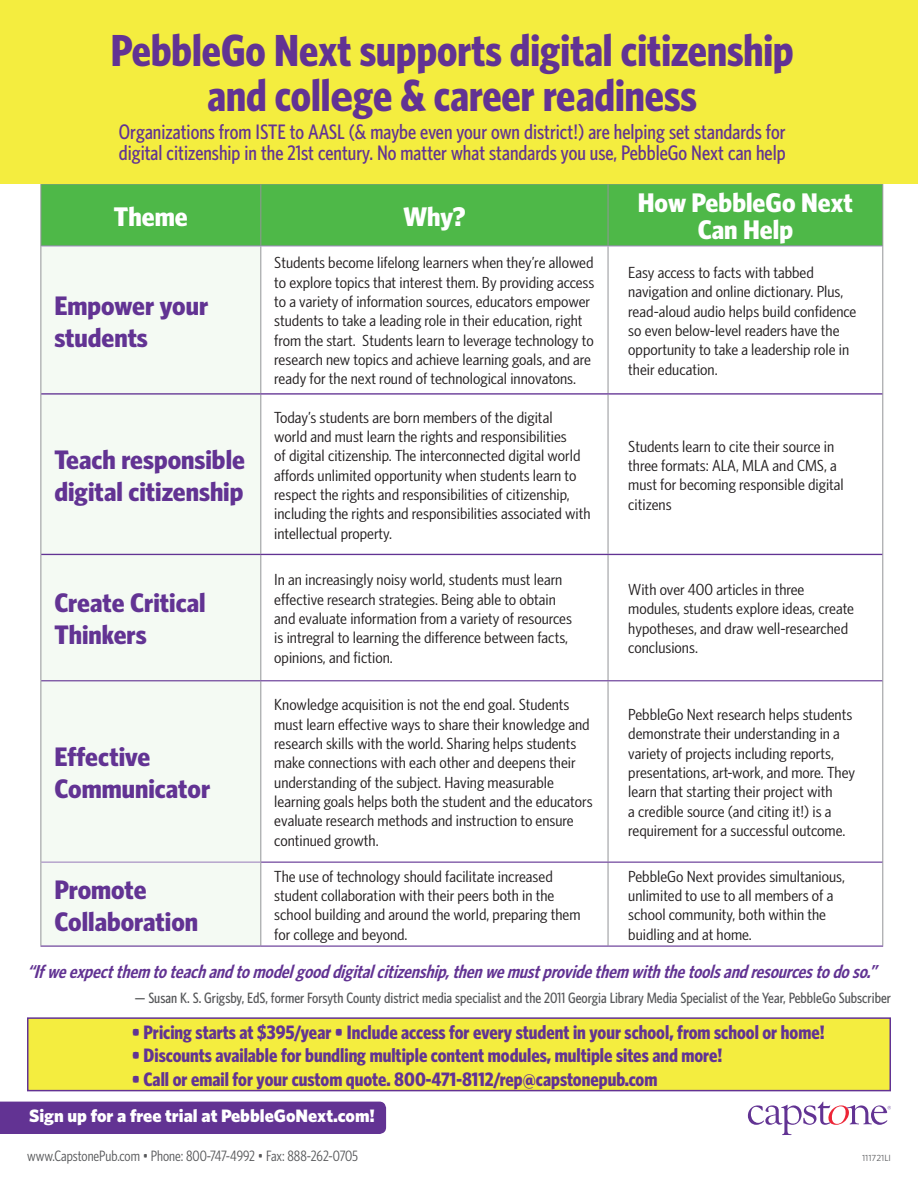
<style>
.page{position:relative;width:918px;height:1188px;background:#fff}
.page>*{position:absolute;margin:0;border:0;box-sizing:border-box;transform-origin:0 0}
.t1{font:700 45px/45px "Whitney Condensed";color:#623393;text-align:center}
.t2{font:700 27px/27px "Whitney Condensed";color:#fff;text-align:center;scale:1.12 1}
.t3{font:700 26.85px/32.2px "Whitney Condensed";color:#623393;scale:1.12 1}
.t4{font:500 21px/21px "Whitney Condensed";color:#623393}
.t5{font:700 19.5px "Whitney Condensed";color:#623393}
.t6{font:italic 600 18.75px "Whitney Condensed";color:#623393}
.t7{font:900 18px "Whitney";color:#fff}
.t8{font:16.05px/19.4px "Whitney Condensed";color:#231f20;scale:1.12 1}
.t9{font:500 15px "Whitney Condensed";color:#57585a}
.t10{font:15px "Whitney Condensed";color:#57585a}
.t11{font:9px "Whitney";color:#57585a}
.s1{font-family:"Whitney"}
</style>
<div class="page">
<div style="left:27px;top:1017px;width:864px;height:74px;background:#f4ed3f;border:2px solid #623393"></div>
<div style="left:0;top:1102px;width:386px;height:32px;background:#623393"></div>
<svg style="left:748px;top:1102px;width:143px;height:33px"></svg>
<div style="left:41px;top:185px;width:841px;height:61px;background:#4eb848"></div>
<div style="left:41px;top:247px;width:219px;height:699px;background:#f4faf3"></div>
<svg style="left:261px;top:247px;width:621px;height:699px"></svg>
<hr style="left:40px;top:184px;width:221px;height:1px;background:#939598">
<hr style="left:261px;top:184px;width:347px;height:1px;background:#939598">
<hr style="left:608px;top:184px;width:275px;height:1px;background:#939598">
<hr style="left:40px;top:184px;width:1px;height:62px;background:#939598">
<hr style="left:260px;top:184px;width:1px;height:62px;background:#939598">
<hr style="left:608px;top:184px;width:1px;height:62px;background:#939598">
<hr style="left:882px;top:184px;width:1px;height:62px;background:#939598">
<hr style="left:40px;top:246px;width:1px;height:148px;background:#939598">
<hr style="left:260px;top:246px;width:1px;height:147px;background:#939598">
<hr style="left:608px;top:246px;width:1px;height:147px;background:#939598">
<hr style="left:882px;top:246px;width:1px;height:148px;background:#939598">
<hr style="left:40px;top:394px;width:1px;height:160px;background:#939598">
<hr style="left:260px;top:395px;width:1px;height:159px;background:#939598">
<hr style="left:608px;top:395px;width:1px;height:159px;background:#939598">
<hr style="left:882px;top:394px;width:1px;height:160px;background:#939598">
<hr style="left:40px;top:554px;width:1px;height:127px;background:#939598">
<hr style="left:260px;top:555px;width:1px;height:125px;background:#939598">
<hr style="left:608px;top:555px;width:1px;height:125px;background:#939598">
<hr style="left:882px;top:554px;width:1px;height:127px;background:#939598">
<hr style="left:40px;top:681px;width:1px;height:181px;background:#939598">
<hr style="left:260px;top:681px;width:1px;height:181px;background:#939598">
<hr style="left:608px;top:681px;width:1px;height:181px;background:#939598">
<hr style="left:882px;top:681px;width:1px;height:181px;background:#939598">
<hr style="left:40px;top:862px;width:1px;height:84px;background:#939598">
<hr style="left:260px;top:862px;width:1px;height:84px;background:#939598">
<hr style="left:608px;top:863px;width:1px;height:83px;background:#939598">
<hr style="left:882px;top:862px;width:1px;height:84px;background:#939598">
<hr style="left:41px;top:246px;width:220px;height:1px;background:#a088bf">
<hr style="left:261px;top:246px;width:347px;height:1px;background:#a088bf">
<hr style="left:608px;top:246px;width:274px;height:1px;background:#a088bf">
<hr style="left:40px;top:946px;width:221px;height:1px;background:#623393">
<hr style="left:261px;top:946px;width:347px;height:1px;background:#623393">
<hr style="left:608px;top:946px;width:275px;height:1px;background:#623393">
<hr style="left:41px;top:680px;width:220px;height:1px;background:#623393">
<hr style="left:261px;top:680px;width:347px;height:1px;background:#623393">
<hr style="left:608px;top:680px;width:274px;height:1px;background:#623393">
<hr style="left:41px;top:862px;width:219px;height:1px;background:#a088bf">
<hr style="left:261px;top:862px;width:347px;height:1px;background:#623393">
<hr style="left:608px;top:862px;width:274px;height:1px;background:#623393">
<hr style="left:41px;top:393px;width:220px;height:2px;background:#623393">
<hr style="left:261px;top:393px;width:347px;height:2px;background:#623393">
<hr style="left:608px;top:393px;width:274px;height:2px;background:#623393">
<hr style="left:41px;top:554px;width:220px;height:1px;background:#623393">
<hr style="left:261px;top:554px;width:347px;height:1px;background:#623393">
<hr style="left:608px;top:554px;width:274px;height:1px;background:#623393">
<div style="left:0;top:0;width:918px;height:184px;background:#f4ed3f"></div>
<h1 class="t1" style="left:111px;top:26px;width:684px">PebbleGo Next supports digital citizenship and coll<span class="s1">e</span>ge &amp; career readiness</h1>
<h3 class="t4" style="left:119px;top:121px;width:668px">Organizations from ISTE to AASL (&amp; maybe even your own district!) are helping set standards for digital citizenship in the 21st century. No matter what standards you use, PebbleGo Next can help</h3>
<h2 class="t2" style="left:114px;top:202px;width:68px">Theme</h2>
<h2 class="t2" style="left:403px;top:202px;width:57px">Why?</h2>
<h2 class="t2" style="left:638px;top:188px;width:194px">How PebbleGo Next<br>Can Help</h2>
<h3 class="t3" style="left:54px;top:288px;width:139px">Empower your students</h3>
<h3 class="t3" style="left:54px;top:442px;width:172px">Teach responsible digital citizenship</h3>
<h3 class="t3" style="left:54px;top:586px;width:137px">Create Critical<br>Thinkers</h3>
<h3 class="t3" style="left:54px;top:739px;width:141px">Effective<br>Communicator</h3>
<p class="t8" style="left:274px;top:253px;width:287px">Students become lifelong learners when they’re allowed to explore topics that interest them. By providing access to a variety of information sources, educators empower students to take a leading role in their education, right from the start. Students learn to leverage technology to research new topics and achieve learning goals, and are ready for the next round of technological innovatons.</p>
<p class="t8" style="left:628px;top:262px;width:205px">Easy access to facts with tabbed navigation and online dictionary. Plus, read-aloud audio helps build confidence so even below-level readers have the opportunity to take a leadership role in their education.</p>
<p class="t8" style="left:274px;top:407px;width:284px">Today’s students are born members of the digital<br>world and must learn the rights and responsibilities<br>of digital citizenship. The interconnected digital world affords unlimited opportunity when students learn to respect the rights and responsibilities of citizenship, including the rights and responsibilities associated with intellectual property.</p>
<p class="t8" style="left:628px;top:436px;width:194px">Students learn to cite their source in three formats: ALA, MLA and CMS, a must for becoming responsible digital citizens</p>
<p class="t8" style="left:274px;top:570px;width:267px">In an increasingly noisy world, students must learn effective research strategies. Being able to obtain and evaluate information from a variety of resources is intregral to learning the difference between facts, opinions, and fiction.</p>
<p class="t8" style="left:628px;top:579px;width:203px">With over 400 articles in three modules, students explore ideas, create hypotheses, and draw well-researched conclusions.</p>
<p class="t8" style="left:274px;top:695px;width:286px">Knowledge acquisition is not the end goal. Students must learn effective ways to share their knowledge and research skills with the world. Sharing helps students make connections with each other and deepens their understanding of the subject. Having measurable learning goals helps both the student and the educators evaluate research methods and instruction to ensure continued growth.</p>
<p class="t8" style="left:628px;top:704px;width:204px">PebbleGo Next research helps students demonstrate their understanding in a variety of projects including reports, presentations, art-work, and more. They learn that starting their project with<br>a credible source (and citing it!) is a requirement for a successful outcome.</p>
<h3 class="t3" style="left:54px;top:872px;width:130px">Promote<br>Collaboration</h3>
<p class="t8" style="left:274px;top:866px;width:275px">The use of technology should facilitate increased student collaboration with their peers both in the school building and around the world, preparing them for college and beyond.</p>
<p class="t8" style="left:628px;top:866px;width:195px">PebbleGo Next provides simultanious, unlimited to use to all members of a school community, both within the buidling and at home.</p>
<p class="t6" style="left:27px;top:960px;width:856px">“Ifweexpectthem toteachandtomodelgooddigitalcitizenship,thenwemustprovidethem withthetoolsandresourcestodoso.”</p>
<p class="t9" style="left:135px;top:989px;width:758px">— Susan K. S. Grigsby, EdS, former Forsyth County district media specialist and the 2011 Georgia Library Media Specialist of the Year, PebbleGo Subscriber</p>
<p class="t5" style="left:132px;top:1020px;width:694px">• Pricing starts at $395/year • Include access for every student in your school, from school or home!</p>
<p class="t5" style="left:132px;top:1043px;width:592px">• Discounts available for bundling multiple content modules, multiple sites and more!</p>
<p class="t5" style="left:132px;top:1066px;width:527px">• Call or email for your custom quote. 800-471-8112/rep@capstonepub.com</p>
<p class="t7" style="left:29px;top:1104px;width:347px">Sign up for a free trial at PebbleGoNext.com!</p>
<p class="t10" style="left:27px;top:1147px;width:333px">www.CapstonePub.com • Phone: 800-747-4992 • Fax: 888-262-0705</p>
<p class="t11" style="left:862px;top:1152px;width:30px">111721LI</p>
</div>
